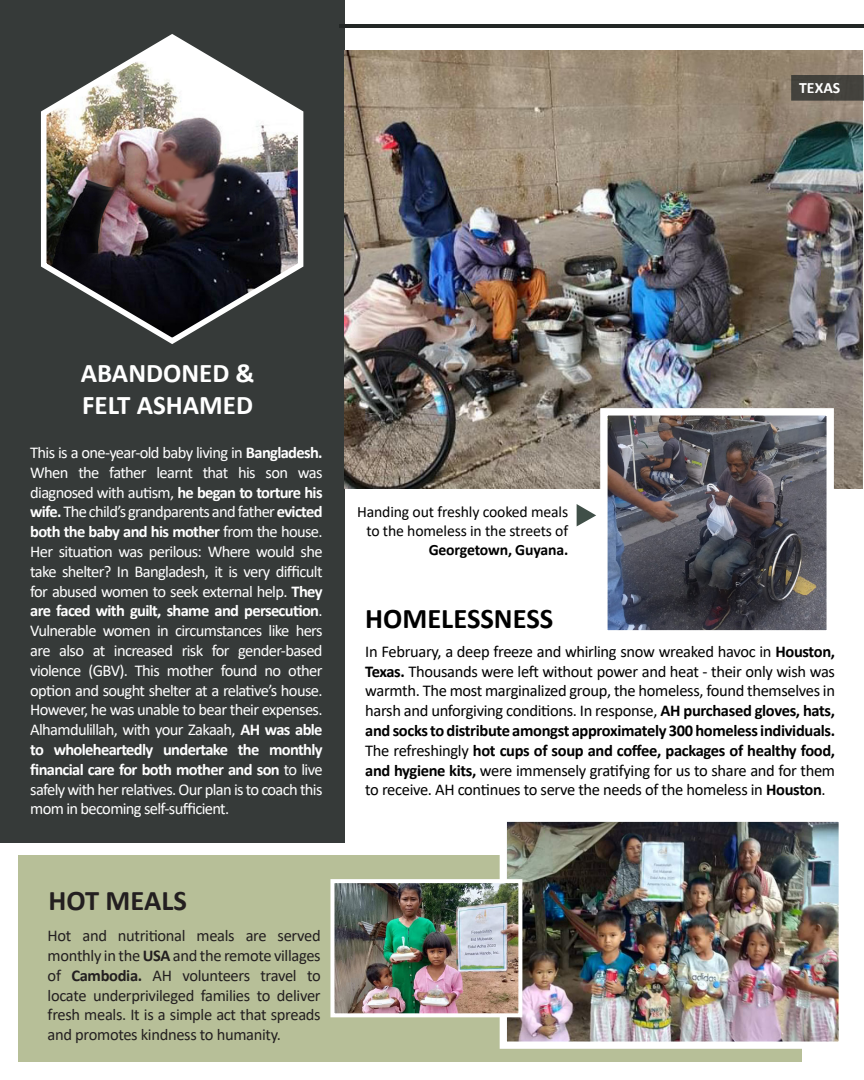
<style>
.page{position:relative;width:864px;height:1080px;background:#fff}
.page>*{position:absolute;margin:0;border:0;box-sizing:border-box;transform-origin:0 0}
._2nd_PAGE{font:700 28.5px "Calibri";color:#000}
._2nd_PAGE-2{font:700 28.5px "Calibri";color:#231f20}
._2nd_PAGE-3{font:700 27px "Calibri";color:#fff}
._2nd_PAGE-4{font:16.5px/19.8px "Calibri";letter-spacing:-.04em;color:#fff;text-align:justify}
._2nd_PAGE-5{font:16.5px/19.8px "Calibri";letter-spacing:-.02em;color:#000;text-align:justify}
._2nd_PAGE-6{font:16.5px/19.8px "Calibri";letter-spacing:-.02em;color:#231f20;text-align:justify}
._2nd_PAGE-7{font:15.75px/18.9px "Calibri";letter-spacing:-.01em;color:#000;text-align:right}
._2nd_PAGE-8{font:700 15.75px "Calibri";color:#fff}
.s1{font-weight:700}
</style>
<div class="page">
<div style="left:18px;top:855px;width:784px;height:206px;background:#b7bf98"></div>
<img style="left:508px;top:823px;width:330px;height:218px">
<div style="left:500px;top:815px;width:346px;height:234px;border:7px solid #fff"></div>
<div style="left:0;top:0;width:344px;height:842px;background:#363a39"></div>
<img style="left:344px;top:51px;width:518px;height:438px">
<img style="left:608px;top:416px;width:218px;height:214px">
<div style="left:600px;top:408px;width:234px;height:230px;border:7px solid #fff"></div>
<img style="left:335px;top:884px;width:182px;height:128px">
<div style="left:330px;top:879px;width:192px;height:138px;border:4px solid #fff"></div>
<img style="left:41px;top:34px;width:263px;height:310px">
<div style="left:791px;top:75px;width:73px;height:26px;background:#43423d"></div>
<hr style="left:339px;top:24px;width:525px;height:4px;background:#232726">
<svg style="left:577px;top:504px;width:19px;height:22px"></svg>
<p class="_2nd_PAGE-8" style="left:799px;top:77px;width:43px">TEXAS</p>
<p class="_2nd_PAGE-3" style="left:81px;top:353px;width:175px">ABANDONED &amp;</p>
<p class="_2nd_PAGE-3" style="left:82px;top:386px;width:172px">FELT ASHAMED</p>
<p class="_2nd_PAGE-4" style="left:30px;top:442px;width:294px">This is a one-year-old baby living in <span class="s1">Bangladesh.<br></span>When the father learnt that his son was diagnosed with autism, <span class="s1">he began to torture his wife.</span> The child’s grandparents and father <span class="s1">evicted both the baby and his mother</span> from the house.<br>Her situation was perilous: Where would she take shelter? In Bangladesh, it is very difficult for abused women to seek external help. <span class="s1">They are faced with guilt, shame and persecution</span>.<br>Vulnerable women in circumstances like hers are also at increased risk for gender-based violence (GBV). This mother found no other option and sought shelter at a relative’s house.<br>However, he was unable to bear their expenses.<br>Alhamdulillah, with your Zakaah, <span class="s1">AH was able to wholeheartedly undertake the monthly financial care for both mother and son</span> to live safely with her relatives. Our plan is to coach this mom in becoming self-sufficient.</p>
<p class="_2nd_PAGE-2" style="left:48px;top:880px;width:140px">HOT MEALS</p>
<p class="_2nd_PAGE-6" style="left:48px;top:925px;width:275px">Hot and nutritional meals are served monthly in the <span class="s1">USA</span> and the remote villages of <span class="s1">Cambodia.</span> AH volunteers travel to locate underprivileged families to deliver fresh meals. It is a simple act that spreads and promotes kindness to humanity.</p>
<p class="_2nd_PAGE-7" style="left:357px;top:502px;width:213px">Handing out freshly cooked meals to the homeless in the streets of<br><span class="s1">Georgetown, Guyana.</span></p>
<p class="_2nd_PAGE" style="left:365px;top:598px;width:190px">HOMELESSNESS</p>
<p class="_2nd_PAGE-5" style="left:365px;top:641px;width:472px">In February, a deep freeze and whirling snow wreaked havoc in <span class="s1">Houston, Texas.</span> Thousands were left without power and heat - their only wish was warmth. The most marginalized group, the homeless, found themselves in harsh and unforgiving conditions. In response, <span class="s1">AH purchased gloves, hats, and socks to distribute amongst approximately 300 homeless individuals.<br></span>The refreshingly <span class="s1">hot cups of soup and coffee, packages of healthy food, and hygiene kits,</span> were immensely gratifying for us to share and for them to receive. AH continues to serve the needs of the homeless in <span class="s1">Houston</span>.</p>
</div>
